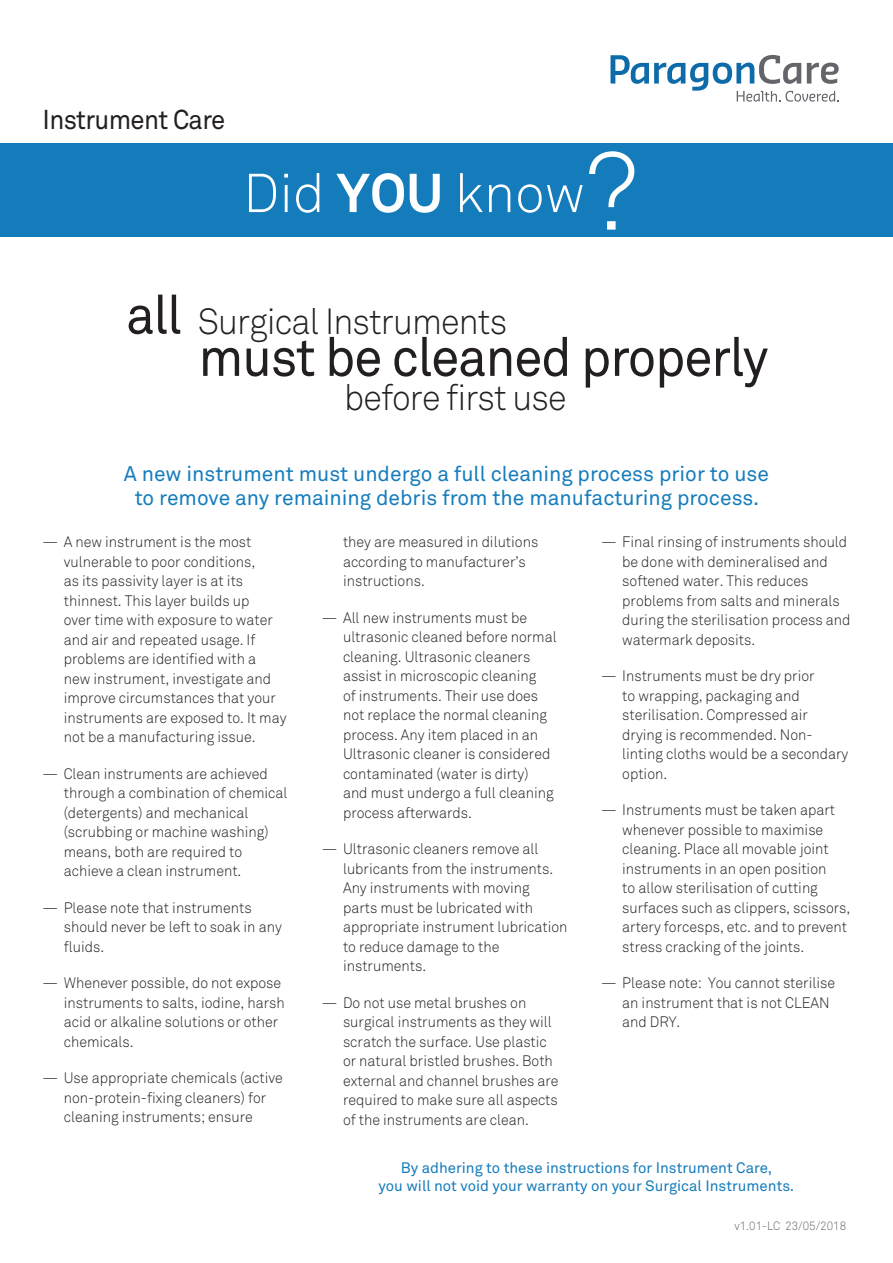
<style>
.page{position:relative;width:893px;height:1263px;background:#fff}
.page>*{position:absolute;margin:0;border:0;box-sizing:border-box;transform-origin:0 0}
.t1{font:54px "Akkurat Std";letter-spacing:-.025em;color:#231f20;scale:.95 1}
.t2{font:300 54px "Akkurat";color:#fff}
.t3{font:300 36px "Akkurat";letter-spacing:-.025em;color:#231f20;scale:.95 1}
.t4{font:27px "Akkurat Std";letter-spacing:-.025em;color:#231f20;scale:.95 1}
.t5{font:21px/24px "Akkurat Std";color:#157cbc;text-align:center}
.t6{font:300 15px/19.5px "Akkurat";color:#231f20;scale:.95 1}
.t7{font:15px "Akkurat Std";color:#157cbc}
.F1{font:300 12px "Akkurat";color:#64656a;scale:.95 1}
.s1{font-weight:700}
.s2{font-size:108px}
.s3{font-family:"Akkurat Std";font-weight:400;font-size:54px}
</style>
<div class="page">
<div style="left:0;top:143px;width:893px;height:94px;background:#157cbc"></div>
<svg style="left:610px;top:55px;width:229px;height:47px"></svg>
<p class="t4" style="left:43px;top:104px;width:194px">Instrument Care</p>
<h1 class="t2" style="left:243px;top:161px;width:396px">Did <span class="s1">YOU</span> know<span class="s2">?</span></h1>
<p class="t3" style="left:126px;top:300px;width:403px"><span class="s3">all</span> Surgical Instruments</p>
<p class="t1" style="left:198px;top:326px;width:601px">must be cleaned properly</p>
<p class="t3" style="left:344px;top:376px;width:236px">before first use</p>
<h4 class="t5" style="left:124px;top:462px;width:647px">A new instrument must undergo a full cleaning process prior to use to remove any remaining debris from the manufacturing process.</h4>
<p class="t6" style="left:64px;top:532px;width:236px;text-indent:-21px">— A new instrument is the most vulnerable to poor conditions,<br>as its passivity layer is at its thinnest. This layer builds up<br>over time with exposure to water and air and repeated usage. If problems are identified with a<br>new instrument, investigate and improve circumstances that your instruments are exposed to. It may not be a manufacturing issue.</p>
<p class="t6" style="left:64px;top:764px;width:237px;text-indent:-21px">— Clean instruments are achieved through a combination of chemical (detergents) and mechanical (scrubbing or machine washing) means, both are required to achieve a clean instrument.</p>
<p class="t6" style="left:64px;top:898px;width:231px;text-indent:-21px">— Please note that instruments should never be left to soak in any fluids.</p>
<p class="t6" style="left:64px;top:973px;width:234px;text-indent:-21px">— Whenever possible, do not expose instruments to salts, iodine, harsh acid or alkaline solutions or other chemicals.</p>
<p class="t6" style="left:43px;top:1068px;width:254px;text-align:center">— Use appropriate chemicals (active non-protein-fixing cleaners) for cleaning instruments; ensure</p>
<p class="t6" style="left:343px;top:532px;width:207px">they are measured in dilutions according to manufacturer’s instructions.</p>
<p class="t6" style="left:343px;top:608px;width:226px;text-indent:-21px">— All new instruments must be ultrasonic cleaned before normal cleaning. Ultrasonic cleaners assist in microscopic cleaning<br>of instruments. Their use does not replace the normal cleaning process. Any item placed in an<br>Ultrasonic cleaner is considered contaminated (water is dirty) and must undergo a full cleaning process afterwards.</p>
<p class="t6" style="left:343px;top:839px;width:238px;text-indent:-21px">— Ultrasonic cleaners remove all lubricants from the instruments.<br>Any instruments with moving parts must be lubricated with appropriate instrument lubrication to reduce damage to the instruments.</p>
<p class="t6" style="left:343px;top:993px;width:228px;text-indent:-21px">— Do not use metal brushes on surgical instruments as they will scratch the surface. Use plastic or natural bristled brushes. Both external and channel brushes are required to make sure all aspects of the instruments are clean.</p>
<p class="t6" style="left:622px;top:532px;width:242px;text-indent:-21px">— Final rinsing of instruments should be done with demineralised and softened water. This reduces problems from salts and minerals during the sterilisation process and watermark deposits.</p>
<p class="t6" style="left:622px;top:666px;width:239px;text-indent:-21px">— Instruments must be dry prior<br>to wrapping, packaging and sterilisation. Compressed air drying is recommended. Non&shy;linting cloths would be a secondary option.</p>
<p class="t6" style="left:622px;top:800px;width:242px;text-indent:-21px">— Instruments must be taken apart whenever possible to maximise cleaning. Place all movable joint instruments in an open position<br>to allow sterilisation of cutting surfaces such as clippers, scissors, artery forcesps, etc. and to prevent stress cracking of the joints.</p>
<p class="t6" style="left:622px;top:973px;width:225px;text-indent:-21px">— Please note: You cannot sterilise an instrument that is not CLEAN and DRY.</p>
<h5 class="t7" style="left:401px;top:1159px;width:373px">By adhering to these instructions for Instrument Care,</h5>
<h5 class="t7" style="left:379px;top:1177px;width:417px">you will not void your warranty on your Surgical Instruments.</h5>
<p class="F1" style="left:734px;top:1219px;width:119px">v1.01-LC 23/05/2018</p>
</div>
